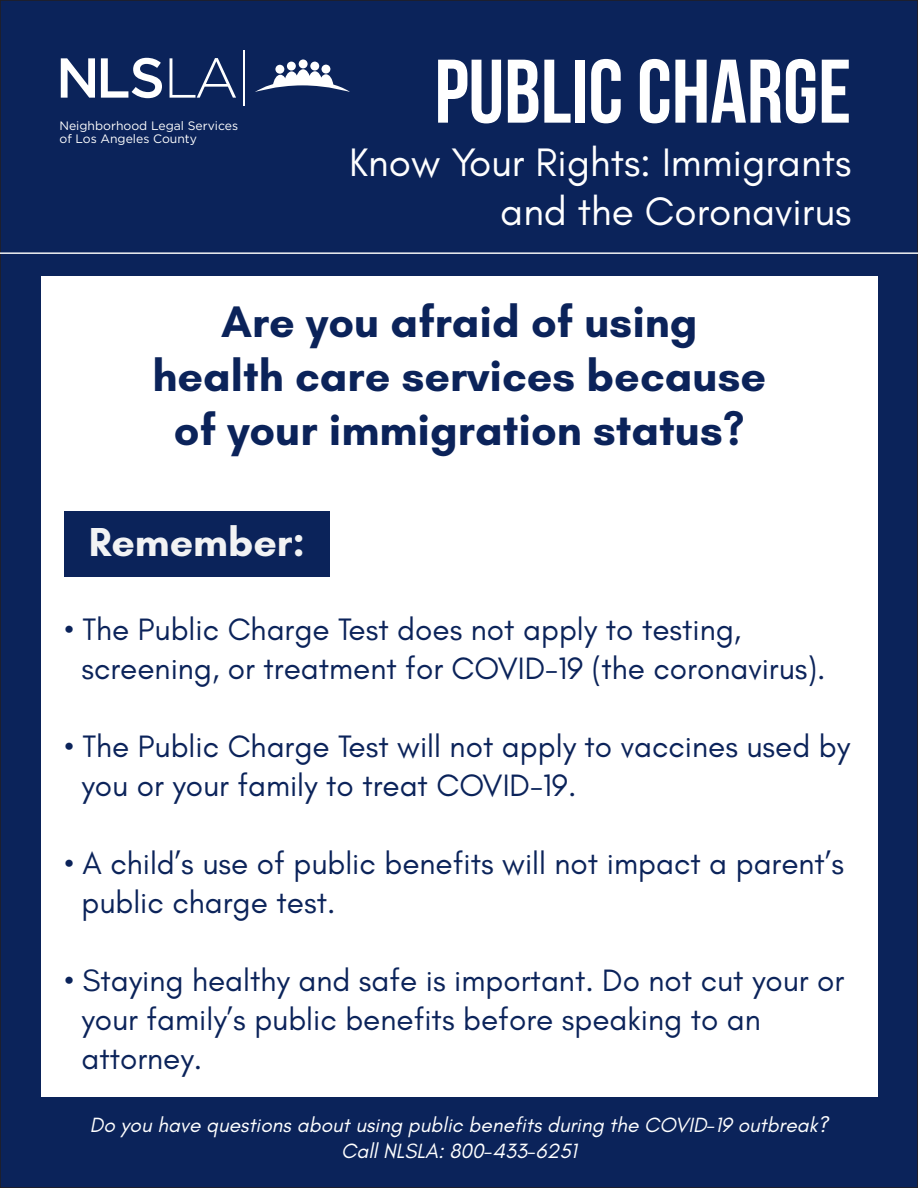
<style>
.page{position:relative;width:918px;height:1188px;background:#0b235a}
.page>*{position:absolute;margin:0;border:0;box-sizing:border-box;transform-origin:0 0}
.t1{font:700 90px "Bebas Neue";color:#fff}
.t2{font:700 45px/54px "Glacial Indifference";color:#0b235a;text-align:center}
.t3{font:700 41.25px "Glacial Indifference";color:#f2f3f4}
.t4{font:40.5px/48.6px "Glacial Indifference";color:#fff;text-align:right}
.t5{font:31.5px/39px "Glacial Indifference";color:#0b235a}
.t6{font:italic 21px/25.2px "Glacial Indifference";color:#fff;text-align:center}
.t7{font:12.15px/13px "Gotham HTF";color:#fff}
</style>
<div class="page">
<svg style="left:61px;top:58px;width:34px;height:40px"></svg>
<svg style="left:101px;top:58px;width:61px;height:40px"></svg>
<svg style="left:170px;top:58px;width:66px;height:40px"></svg>
<hr style="left:243px;top:50px;width:2px;height:56px;background:#fff">
<svg style="left:255px;top:69px;width:95px;height:23px"></svg>
<div style="left:275px;top:65px;width:9px;height:9px;background:#fff;border-radius:50%"></div>
<div style="left:287px;top:62px;width:9px;height:9px;background:#fff;border-radius:50%"></div>
<div style="left:299px;top:59px;width:9px;height:9px;background:#fff;border-radius:50%"></div>
<div style="left:310px;top:62px;width:9px;height:9px;background:#fff;border-radius:50%"></div>
<div style="left:322px;top:65px;width:8px;height:9px;background:#fff;border-radius:50%"></div>
<hr style="left:0;top:252px;width:918px;height:2px;background:#f2f3f4">
<div style="left:41px;top:276px;width:836px;height:820px;background:#fff"></div>
<div style="left:64px;top:511px;width:265px;height:65px;background:#0b235a"></div>
<p class="t7" style="left:59px;top:119px;width:180px">Neighborhood Legal Services of Los Angeles County</p>
<h1 class="t1" style="left:434px;top:42px;width:418px">PUBLIC CHARGE</h1>
<p class="t4" style="left:349px;top:139px;width:504px">Know Your Rights: Immigrants and the Coronavirus</p>
<h2 class="t2" style="left:152px;top:294px;width:615px">Are you afraid of using health care services because of your immigration status?</h2>
<h3 class="t3" style="left:89px;top:516px;width:218px">Remember:</h3>
<p class="t5" style="left:81px;top:610px;width:746px;text-indent:-17px">• The Public Charge Test does not apply to testing, screening, or treatment for COVID-19 (the coronavirus).</p>
<p class="t5" style="left:81px;top:727px;width:770px;text-indent:-17px">• The Public Charge Test will not apply to vaccines used by you or your family to treat COVID-19.</p>
<p class="t5" style="left:81px;top:844px;width:764px;text-indent:-17px">• A child’s use of public benefits will not impact a parent’s public charge test.</p>
<p class="t5" style="left:81px;top:961px;width:764px;text-indent:-17px">• Staying healthy and safe is important. Do not cut your or your family’s public benefits before speaking to an attorney.</p>
<p class="t6" style="left:90px;top:1113px;width:740px">Do you have questions about using public benefits during the COVID-19 outbreak?<br>Call NLSLA: 800-433-6251</p>
</div>
